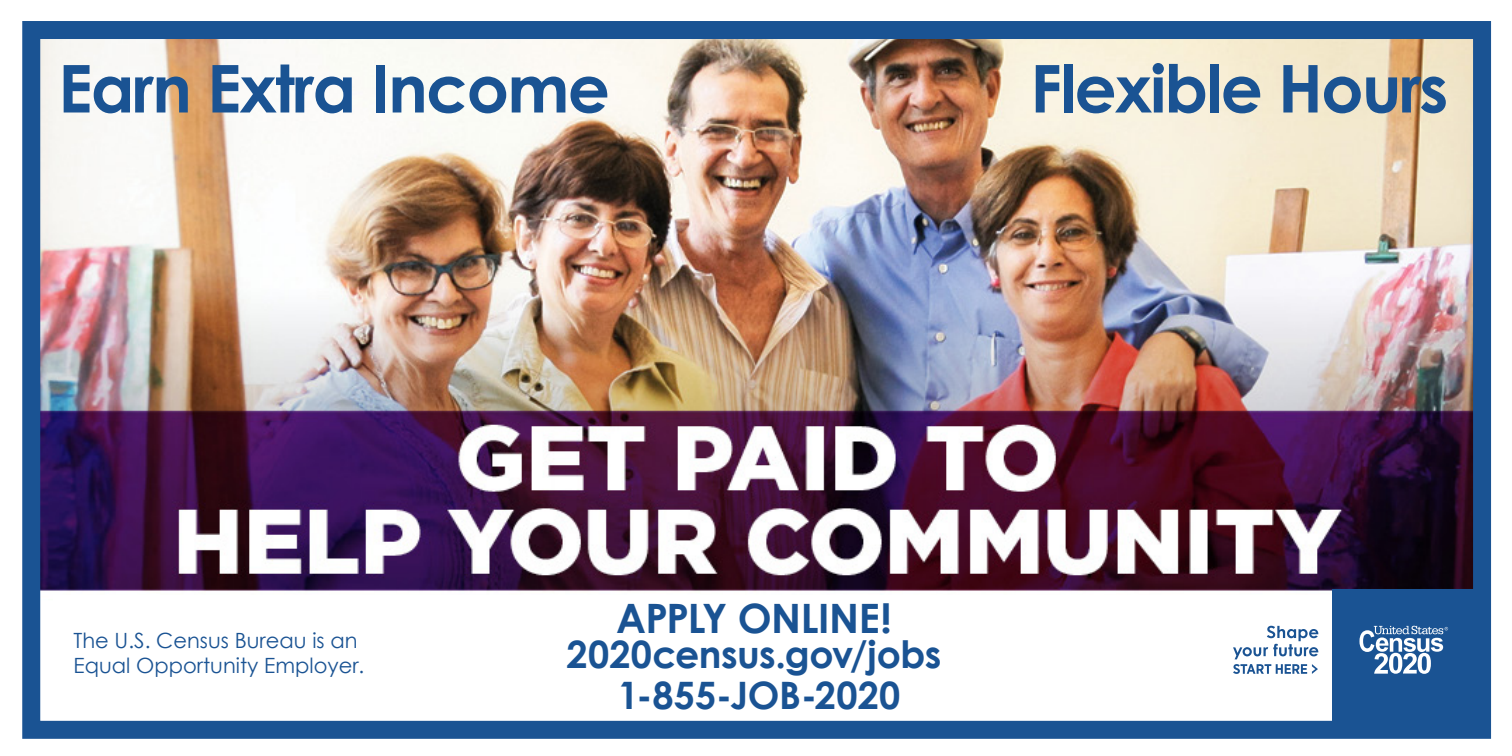
<style>
.page{position:relative;width:1512px;height:756px;background:#fff}
.page>*{position:absolute;margin:0;border:0;box-sizing:border-box;transform-origin:0 0}
.t1{font:700 66px "Century Gothic";letter-spacing:-.025em;color:#1a5393}
.t2{font:700 40.5px "Century Gothic";letter-spacing:-.015em;color:#1a5393}
.t3{font:700 37.8px/40.5px "Century Gothic";letter-spacing:-.01em;color:#1a5393;text-align:center}
.t4{font:21px/25.2px "Century Gothic";color:#1a5393}
</style>
<div class="page">
<img style="left:41px;top:40px;width:1431px;height:551px">
<div style="left:1332px;top:590px;width:143px;height:132px;background:#1a5393"></div>
<svg style="left:1359px;top:626px;width:89px;height:48px"></svg>
<svg style="left:1233px;top:626px;width:85px;height:48px"></svg>
<div style="left:22px;top:21px;width:1469px;height:718px;border:18px solid #1a5393"></div>
<h1 class="t1" style="left:58px;top:38px;width:553px">Earn Extra Income</h1>
<h1 class="t1" style="left:1030px;top:38px;width:420px">Flexible Hours</h1>
<p class="t4" style="left:73px;top:628px;width:293px">The U.S. Census Bureau is an<br>Equal Opportunity Employer.</p>
<h2 class="t2" style="left:616px;top:588px;width:277px">APPLY ONLINE!</h2>
<h3 class="t3" style="left:567px;top:633px;width:376px">2020census.gov/jobs<br>1-855-JOB-2020</h3>
</div>
